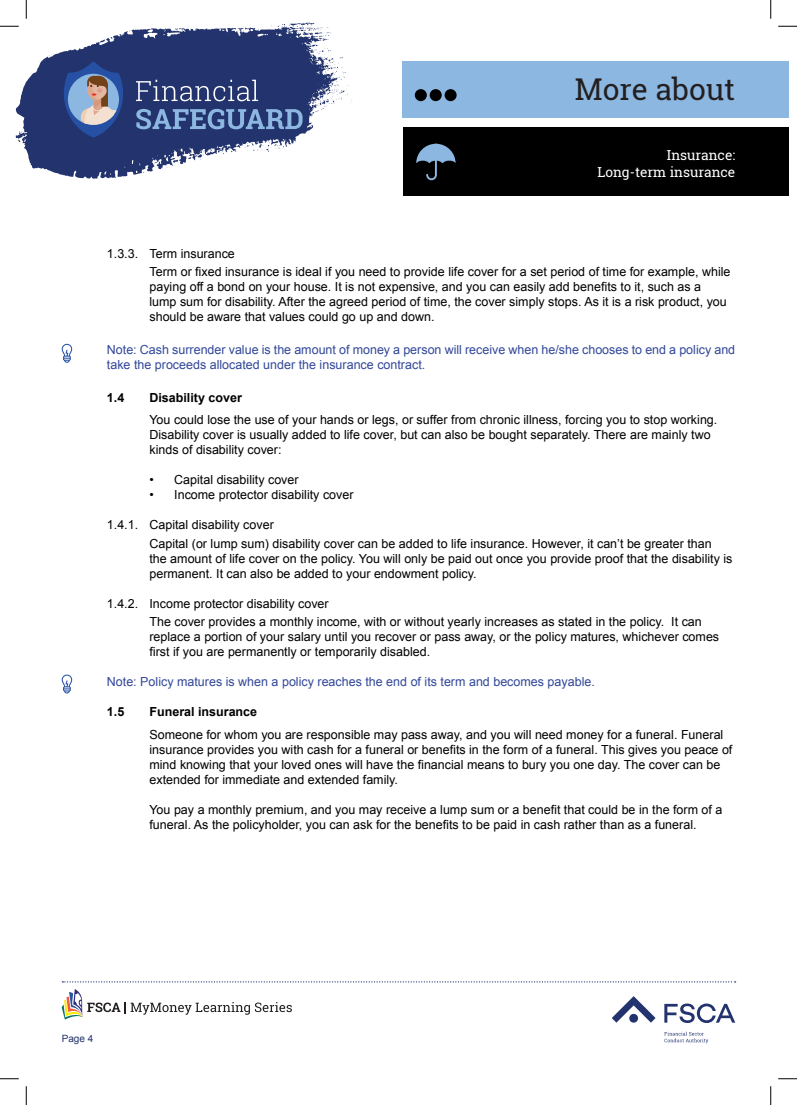
<style>
.page{position:relative;width:797px;height:1105px;background:#fff}
.page>*{position:absolute;margin:0;border:0;box-sizing:border-box;transform-origin:0 0}
.t1{font:30px "Roboto Slab";color:#231f20}
.t2{font:13.75px/16.5px "Roboto Slab";color:#fff;text-align:right}
.t3{font:12.5px/15px "Arial";color:#000}
.t4{font:12.5px/15px "Arial";color:#324899}
.t5{font:700 12.5px "Arial";color:#000}
.t6{font:10px "Arial";color:#22336d}
</style>
<div class="page">
<div style="left:403px;top:128px;width:385px;height:68px;background:#000"></div>
<svg style="left:416px;top:143px;width:39px;height:37px"></svg>
<div style="left:402px;top:62px;width:386px;height:56px;background:#8cb7e1"></div>
<div style="left:415px;top:89px;width:12px;height:12px;background:#000;border-radius:50%"></div>
<div style="left:429px;top:89px;width:13px;height:12px;background:#000;border-radius:50%"></div>
<div style="left:444px;top:89px;width:12px;height:12px;background:#000;border-radius:50%"></div>
<svg style="left:664px;top:1032px;width:44px;height:11px"></svg>
<svg style="left:612px;top:996px;width:43px;height:27px"></svg>
<svg style="left:664px;top:1003px;width:71px;height:20px"></svg>
<svg style="left:62px;top:981px;width:673px;height:1px"></svg>
<svg style="left:15px;top:22px;width:337px;height:157px;fill:#22336d"></svg>
<svg style="left:62px;top:61px;width:62px;height:76px;background:#5f6f9a"></svg>
<svg style="left:136px;top:109px;width:166px;height:20px;background:#5572a4"></svg>
<svg style="left:136px;top:80px;width:122px;height:21px;background:#4e5c8a"></svg>
<svg style="left:62px;top:989px;width:230px;height:30px"></svg>
<svg style="left:62px;top:344px;width:10px;height:19px"></svg>
<svg style="left:62px;top:674px;width:10px;height:19px"></svg>
<svg style="left:0;top:25px;width:19px;height:2px"></svg>
<svg style="left:778px;top:25px;width:19px;height:2px"></svg>
<svg style="left:0;top:1078px;width:19px;height:1px"></svg>
<svg style="left:778px;top:1078px;width:19px;height:1px"></svg>
<svg style="left:25px;top:0;width:2px;height:19px"></svg>
<svg style="left:25px;top:1086px;width:2px;height:19px"></svg>
<svg style="left:770px;top:0;width:1px;height:19px"></svg>
<svg style="left:770px;top:1086px;width:1px;height:19px"></svg>
<h1 class="t1" style="left:575px;top:68px;width:162px">More about</h1>
<p class="t2" style="left:597px;top:147px;width:139px">Insurance:<br>Long-term insurance</p>
<p class="t3" style="left:149px;top:244px;width:582px;line-height:18.5px;text-indent:-43px">1.3.3. Term insurance<br>Term or fixed insurance is ideal if you need to provide life cover for a set period of time for example, while</p>
<p class="t3" style="left:149px;top:279px;width:579px">paying off a bond on your house. It is not expensive, and you can easily add benefits to it, such as a lump sum for disability. After the agreed period of time, the cover simply stops. As it is a risk product, you should be aware that values could go up and down.</p>
<p class="t4" style="left:107px;top:342px;width:630px">Note: Cash surrender value is the amount of money a person will receive when he/she chooses to end a policy and take the proceeds allocated under the insurance contract.</p>
<p class="t5" style="left:107px;top:390px;width:19px">1.4</p>
<p class="t5" style="left:149px;top:390px;width:94px">Disability cover</p>
<p class="t3" style="left:149px;top:413px;width:569px">You could lose the use of your hands or legs, or suffer from chronic illness, forcing you to stop working.<br>Disability cover is usually added to life cover, but can also be bought separately. There are mainly two kinds of disability cover:</p>
<p class="t3" style="left:149px;top:473px;width:151px">• Capital disability cover</p>
<p class="t3" style="left:149px;top:488px;width:206px">• Income protector disability cover</p>
<p class="t3" style="left:149px;top:516px;width:564px;line-height:18.5px;text-indent:-43px">1.4.1. Capital disability cover<br>Capital (or lump sum) disability cover can be added to life insurance. However, it can’t be greater than</p>
<p class="t3" style="left:149px;top:551px;width:584px">the amount of life cover on the policy. You will only be paid out once you provide proof that the disability is permanent. It can also be added to your endowment policy.</p>
<p class="t3" style="left:149px;top:594px;width:554px;line-height:18.5px;text-indent:-43px">1.4.2. Income protector disability cover<br>The cover provides a monthly income, with or without yearly increases as stated in the policy. It can</p>
<p class="t3" style="left:149px;top:630px;width:571px">replace a portion of your salary until you recover or pass away, or the policy matures, whichever comes first if you are permanently or temporarily disabled.</p>
<p class="t4" style="left:107px;top:675px;width:489px">Note: Policy matures is when a policy reaches the end of its term and becomes payable.</p>
<p class="t5" style="left:107px;top:704px;width:19px">1.5</p>
<p class="t5" style="left:149px;top:704px;width:109px">Funeral insurance</p>
<p class="t3" style="left:149px;top:727px;width:584px">Someone for whom you are responsible may pass away, and you will need money for a funeral. Funeral insurance provides you with cash for a funeral or benefits in the form of a funeral. This gives you peace of mind knowing that your loved ones will have the financial means to bury you one day. The cover can be extended for immediate and extended family.</p>
<p class="t3" style="left:149px;top:802px;width:574px">You pay a monthly premium, and you may receive a lump sum or a benefit that could be in the form of a funeral. As the policyholder, you can ask for the benefits to be paid in cash rather than as a funeral.</p>
<p class="t6" style="left:62px;top:1032px;width:33px">Page 4</p>
</div>
